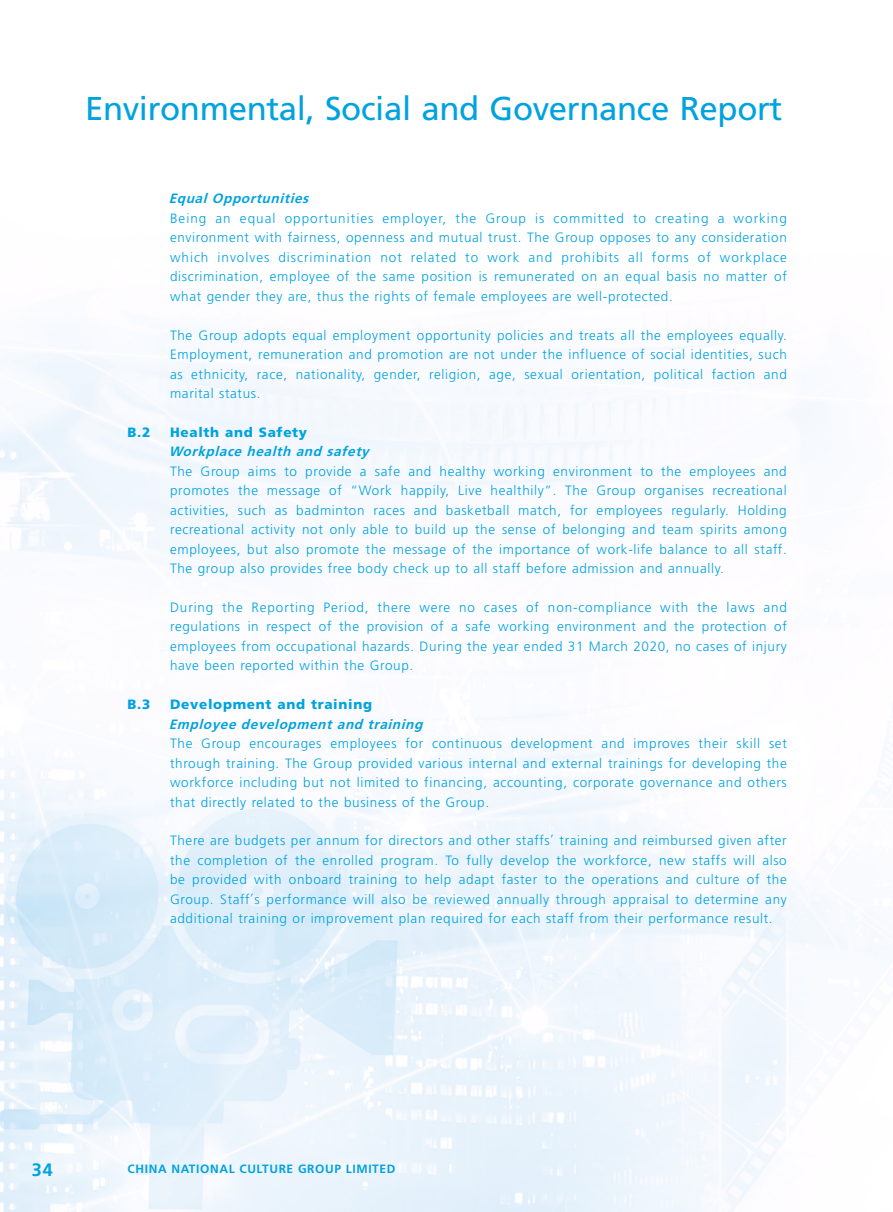
<style>
.page{position:relative;width:893px;height:1212px;background:#fff}
.page>*{position:absolute;margin:0;border:0;box-sizing:border-box;transform-origin:0 0}
.t1{font:33px "Frutiger LT Std";letter-spacing:-.01em;color:#00a2df}
.t2{font:700 18px "Frutiger LT Std";color:#00a2df}
.t3{font:300 13.5px/19.5px "Frutiger LT Std";letter-spacing:.05em;color:#00a2df;text-align:justify}
.t4{font:italic 700 13.5px "Frutiger LT Std";color:#00a2df}
.t5{font:900 13.5px "Frutiger LT Std";letter-spacing:.05em;color:#00a2df}
.t6{font:700 12px "Frutiger LT Std";letter-spacing:.05em;color:#00a2df}
</style>
<div class="page">
<img style="left:0;top:334px;width:893px;height:878px">
<h1 class="t1" style="left:85px;top:89px;width:699px">Environmental, Social and Governance Report</h1>
<p class="t4" style="left:169px;top:191px;width:145px">Equal Opportunities</p>
<p class="t3" style="left:170px;top:209px;width:618px">Being an equal opportunities employer, the Group is committed to creating a working environment with fairness, openness and mutual trust. The Group opposes to any consideration which involves discrimination not related to work and prohibits all forms of workplace discrimination, employee of the same position is remunerated on an equal basis no matter of what gender they are, thus the rights of female employees are well-protected.</p>
<p class="t3" style="left:170px;top:325px;width:618px">The Group adopts equal employment opportunity policies and treats all the employees equally.<br>Employment, remuneration and promotion are not under the influence of social identities, such as ethnicity, race, nationality, gender, religion, age, sexual orientation, political faction and marital status.</p>
<p class="t5" style="left:128px;top:424px;width:24px">B.2</p>
<p class="t5" style="left:170px;top:424px;width:139px">Health and Safety</p>
<p class="t4" style="left:169px;top:444px;width:206px">Workplace health and safety</p>
<p class="t3" style="left:170px;top:461px;width:618px">The Group aims to provide a safe and healthy working environment to the employees and promotes the message of “Work happily, Live healthily”. The Group organises recreational activities, such as badminton races and basketball match, for employees regularly. Holding recreational activity not only able to build up the sense of belonging and team spirits among employees, but also promote the message of the importance of work-life balance to all staff.<br>The group also provides free body check up to all staff before admission and annually.</p>
<p class="t3" style="left:170px;top:598px;width:618px">During the Reporting Period, there were no cases of non-compliance with the laws and regulations in respect of the provision of a safe working environment and the protection of employees from occupational hazards. During the year ended 31 March 2020, no cases of injury have been reported within the Group.</p>
<p class="t5" style="left:128px;top:696px;width:24px">B.3</p>
<p class="t5" style="left:170px;top:696px;width:203px">Development and training</p>
<p class="t4" style="left:169px;top:716px;width:259px">Employee development and training</p>
<p class="t3" style="left:170px;top:734px;width:618px">The Group encourages employees for continuous development and improves their skill set through training. The Group provided various internal and external trainings for developing the workforce including but not limited to financing, accounting, corporate governance and others that directly related to the business of the Group.</p>
<p class="t3" style="left:170px;top:831px;width:618px">There are budgets per annum for directors and other staffs’ training and reimbursed given after the completion of the enrolled program. To fully develop the workforce, new staffs will also be provided with onboard training to help adapt faster to the operations and culture of the Group. Staff’s performance will also be reviewed annually through appraisal to determine any additional training or improvement plan required for each staff from their performance result.</p>
<h2 class="t2" style="left:32px;top:1159px;width:23px">34</h2>
<p class="t6" style="left:128px;top:1162px;width:269px">CHINA NATIONAL CULTURE GROUP LIMITED</p>
</div>
